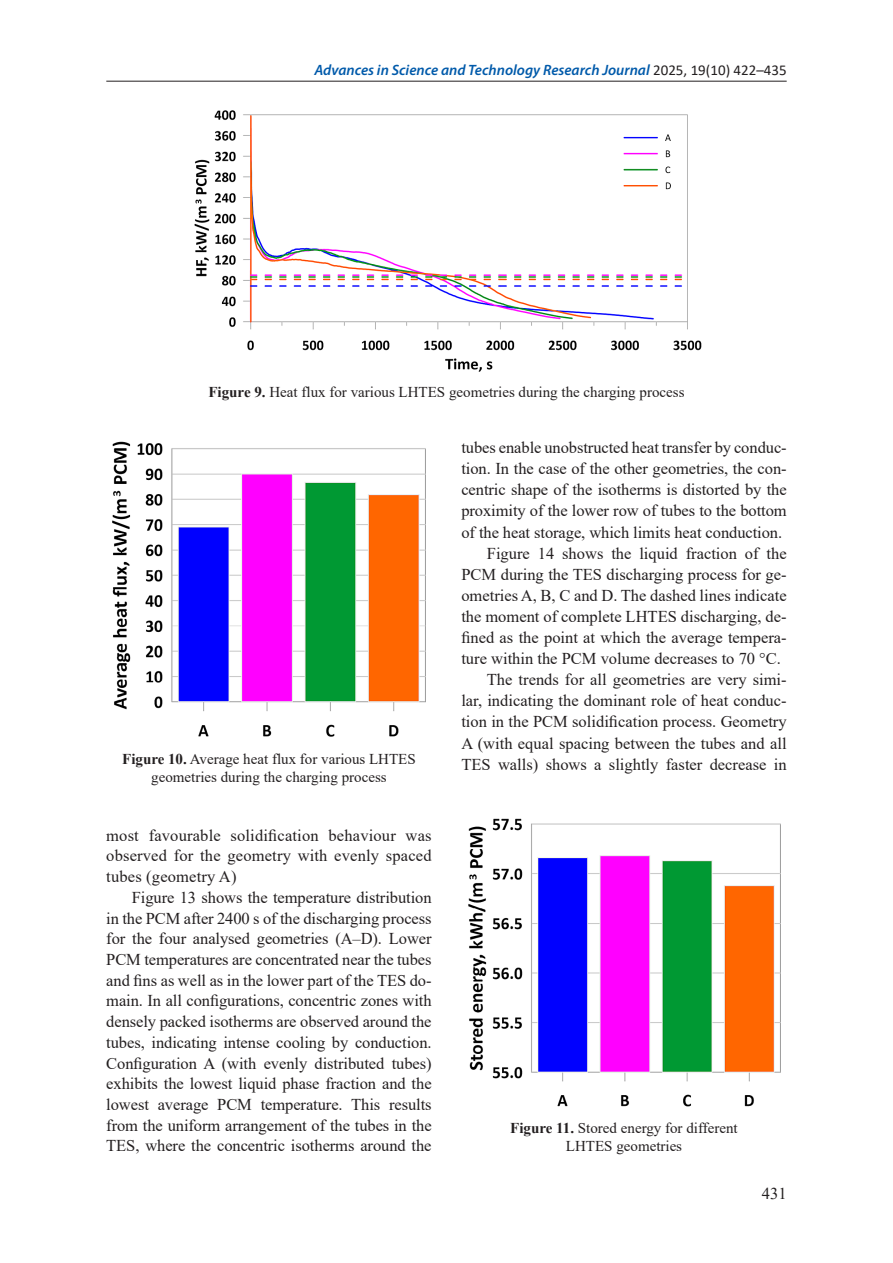
<style>
.page{position:relative;width:893px;height:1263px;background:#fff}
.page>*{position:absolute;margin:0;border:0;box-sizing:border-box;transform-origin:0 0}
.Base_Text{font:16.5px/20.7px "Times New Roman";color:#231f20;text-align:justify}
.Figure{font:15px/18px "Times New Roman";color:#231f20;text-align:center}
.t1{font:italic 600 15px "Myriad Pro";color:#015aaa}
.s1{font-family:"Calibri";font-weight:400;font-style:normal;color:#231f20}
.s2{font-weight:700}
</style>
<div class="page">
<hr style="left:106px;top:81px;width:681px;height:1px;background:#231f20">
<img style="left:194px;top:110px;width:508px;height:262px">
<img style="left:113px;top:442px;width:312px;height:295px">
<img style="left:468px;top:818px;width:312px;height:288px">
<p class="t1" style="left:314px;top:60px;width:474px">Advances in Science and Technology Research Journal <span class="s1">2025, 19(10) 422–435</span></p>
<p class="Figure" style="left:208px;top:382px;width:477px"><span class="s2">Figure 9.</span> Heat flux for various LHTES geometries during the charging process</p>
<p class="Figure" style="left:122px;top:749px;width:295px"><span class="s2">Figure 10.</span> Average heat flux for various LHTES geometries during the charging process</p>
<p class="Base_Text" style="left:106px;top:824px;width:327px">most favourable solidification behaviour was observed for the geometry with evenly spaced tubes (geometry A)</p>
<p class="Base_Text" style="left:106px;top:886px;width:327px;text-indent:26px">Figure 13 shows the temperature distribution in the PCM after 2400 s of the discharging process for the four analysed geometries (A–D). Lower PCM temperatures are concentrated near the tubes and fins as well as in the lower part of the TES do&shy;main. In all configurations, concentric zones with densely packed isotherms are observed around the tubes, indicating intense cooling by conduction.<br>Configuration A (with evenly distributed tubes) exhibits the lowest liquid phase fraction and the lowest average PCM temperature. This results from the uniform arrangement of the tubes in the TES, where the concentric isotherms around the</p>
<p class="Base_Text" style="left:461px;top:436px;width:327px;line-height:21.1px">tubes enable unobstructed heat transfer by conduc&shy;tion. In the case of the other geometries, the con&shy;centric shape of the isotherms is distorted by the proximity of the lower row of tubes to the bottom of the heat storage, which limits heat conduction.</p>
<p class="Base_Text" style="left:461px;top:542px;width:327px;line-height:21.1px;text-indent:26px">Figure 14 shows the liquid fraction of the PCM during the TES discharging process for ge&shy;ometries A, B, C and D. The dashed lines indicate the moment of complete LHTES discharging, de&shy;fined as the point at which the average tempera&shy;ture within the PCM volume decreases to 70 °C.</p>
<p class="Base_Text" style="left:461px;top:669px;width:327px;line-height:21.1px;text-indent:26px">The trends for all geometries are very simi&shy;lar, indicating the dominant role of heat conduc&shy;tion in the PCM solidification process. Geometry A (with equal spacing between the tubes and all TES walls) shows a slightly faster decrease in</p>
<p class="Figure" style="left:510px;top:1119px;width:229px"><span class="s2">Figure 11.</span> Stored energy for different</p>
<p class="Figure" style="left:566px;top:1137px;width:118px">LHTES geometries</p>
<p class="Base_Text" style="left:762px;top:1183px;width:26px">431</p>
</div>
